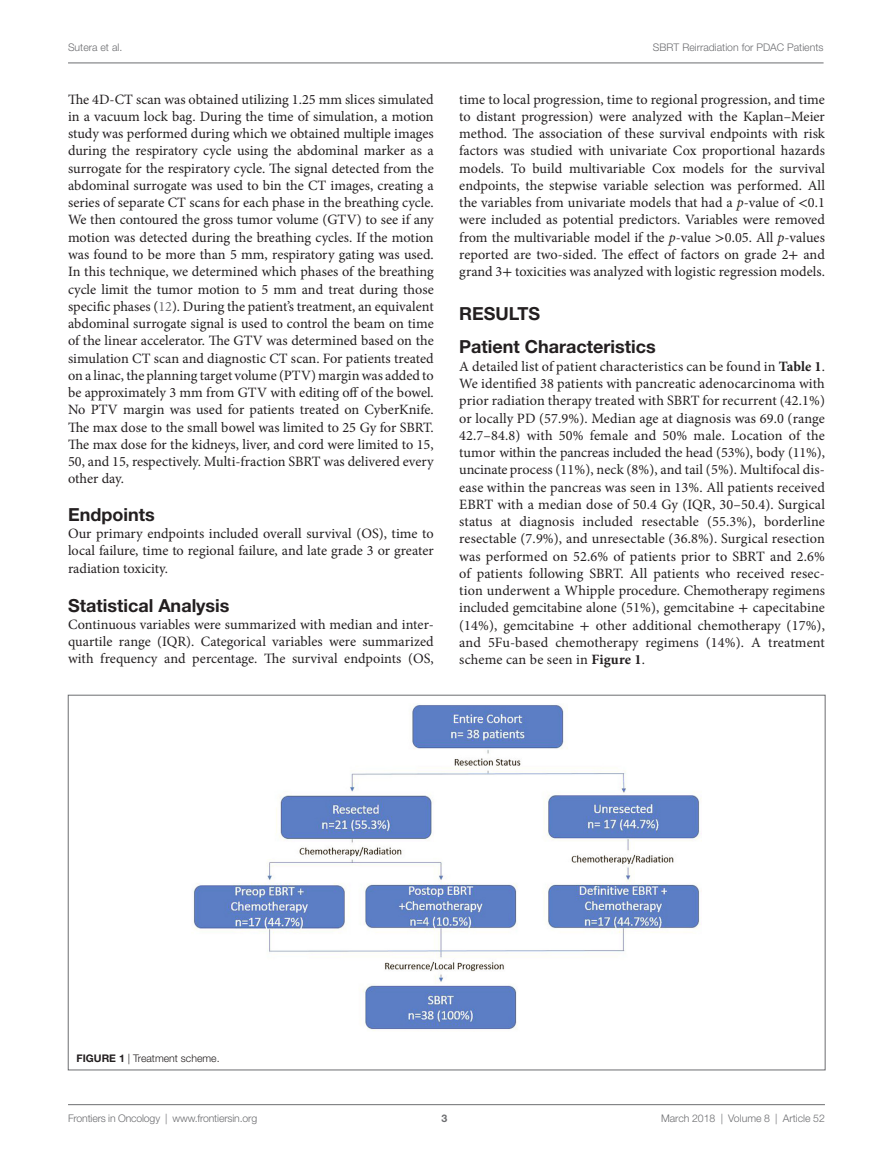
<style>
.page{position:relative;width:893px;height:1170px;background:#fff}
.page>*{position:absolute;margin:0;border:0;box-sizing:border-box;transform-origin:0 0}
.t1{font:700 18px/33.8px "Helvetica Neue LT Std";color:#231f20}
.t2{font:14.25px/17.2px "Minion Pro";letter-spacing:.005em;color:#231f20;text-align:justify}
.t3{font:300 10.5px "Helvetica Neue LT Std";color:#6c6d70}
.t4{font:300 10.5px "Helvetica Neue LT Std";color:#231f20}
.t5{font:700 10.5px "Helvetica Neue LT Std";color:#6c6d70}
.s1{color:#6c6d70}
.s2{font-style:italic}
.s3{font-family:"STIX General"}
.s4{font-weight:700}
</style>
<div class="page">
<img style="left:193px;top:703px;width:509px;height:328px">
<hr style="left:68px;top:1104px;width:757px;height:1px;background:#6c6d70">
<hr style="left:68px;top:63px;width:755px;height:1px;background:#6c6d70">
<p class="t3" style="left:68px;top:41px;width:56px">Sutera et al.</p>
<p class="t3" style="left:653px;top:41px;width:172px">SBRT Reirradiation for PDAC Patients</p>
<p class="t2" style="left:68px;top:90px;width:367px">The 4D-CT scan was obtained utilizing 1.25 mm slices simulated in a vacuum lock bag. During the time of simulation, a motion study was performed during which we obtained multiple images during the respiratory cycle using the abdominal marker as a surrogate for the respiratory cycle. The signal detected from the abdominal surrogate was used to bin the CT images, creating a series of separate CT scans for each phase in the breathing cycle.<br>We then contoured the gross tumor volume (GTV) to see if any motion was detected during the breathing cycles. If the motion was found to be more than 5 mm, respiratory gating was used.<br>In this technique, we determined which phases of the breathing cycle limit the tumor motion to 5 mm and treat during those specific phases (<span class="s1">12</span>). During the patient’s treatment, an equivalent abdominal surrogate signal is used to control the beam on time of the linear accelerator. The GTV was determined based on the simulation CT scan and diagnostic CT scan. For patients treated on a linac, the planning target volume (PTV) margin was added to be approximately 3 mm from GTV with editing off of the bowel.<br>No PTV margin was used for patients treated on CyberKnife.<br>The max dose to the small bowel was limited to 25 Gy for SBRT.<br>The max dose for the kidneys, liver, and cord were limited to 15, 50, and 15, respectively. Multi-fraction SBRT was delivered every other day.</p>
<p class="t1" style="left:68px;top:497px;width:88px">Endpoints</p>
<p class="t2" style="left:68px;top:525px;width:367px">Our primary endpoints included overall survival (OS), time to local failure, time to regional failure, and late grade 3 or greater radiation toxicity.</p>
<p class="t1" style="left:68px;top:588px;width:163px">Statistical Analysis</p>
<p class="t2" style="left:68px;top:615px;width:367px">Continuous variables were summarized with median and inter&shy;quartile range (IQR). Categorical variables were summarized with frequency and percentage. The survival endpoints (OS,</p>
<p class="t2" style="left:459px;top:90px;width:367px">time to local progression, time to regional progression, and time to distant progression) were analyzed with the Kaplan–Meier method. The association of these survival endpoints with risk factors was studied with univariate Cox proportional hazards models. To build multivariable Cox models for the survival endpoints, the stepwise variable selection was performed. All the variables from univariate models that had a <span class="s2">p</span>-value of <span class="s3">&lt;</span>0.1 were included as potential predictors. Variables were removed from the multivariable model if the <span class="s2">p</span>-value <span class="s3">&gt;</span>0.05. All <span class="s2">p</span>-values reported are two-sided. The effect of factors on grade 2<span class="s3">+</span> and grand 3<span class="s3">+</span> toxicities was analyzed with logistic regression models.</p>
<p class="t1" style="left:459px;top:296px;width:13px">RES</p>
<p class="t1" style="left:459px;top:296px;width:198px;text-indent:36px">ULTS<br>Patient Characteristics</p>
<p class="t2" style="left:459px;top:357px;width:367px">A detailed list of patient characteristics can be found in <span class="s4">Table 1</span>.<br>We identified 38 patients with pancreatic adenocarcinoma with prior radiation therapy treated with SBRT for recurrent (42.1%) or locally PD (57.9%). Median age at diagnosis was 69.0 (range 42.7–84.8) with 50% female and 50% male. Location of the tumor within the pancreas included the head (53%), body (11%), uncinate process (11%), neck (8%), and tail (5%). Multifocal dis&shy;ease within the pancreas was seen in 13%. All patients received EBRT with a median dose of 50.4 Gy (IQR, 30–50.4). Surgical status at diagnosis included resectable (55.3%), borderline resectable (7.9%), and unresectable (36.8%). Surgical resection was performed on 52.6% of patients prior to SBRT and 2.6% of patients following SBRT. All patients who received resec&shy;tion underwent a Whipple procedure. Chemotherapy regimens included gemcitabine alone (51%), gemcitabine <span class="s3">+</span> capecitabine (14%), gemcitabine <span class="s3">+</span> other additional chemotherapy (17%), and 5Fu-based chemotherapy regimens (14%). A treatment scheme can be seen in <span class="s4">Figure 1</span>.</p>
<p class="t4" style="left:77px;top:1051px;width:144px"><span class="s4">FIG URE 1</span> | Treatment scheme.</p>
<p class="t3" style="left:68px;top:1111px;width:191px">Frontiers in Oncology | www.frontiersin.org</p>
<p class="t3" style="left:661px;top:1111px;width:165px">March 2018 | Volume 8 | Article 52</p>
<p class="t5" style="left:441px;top:1111px;width:7px">3</p>
</div>
